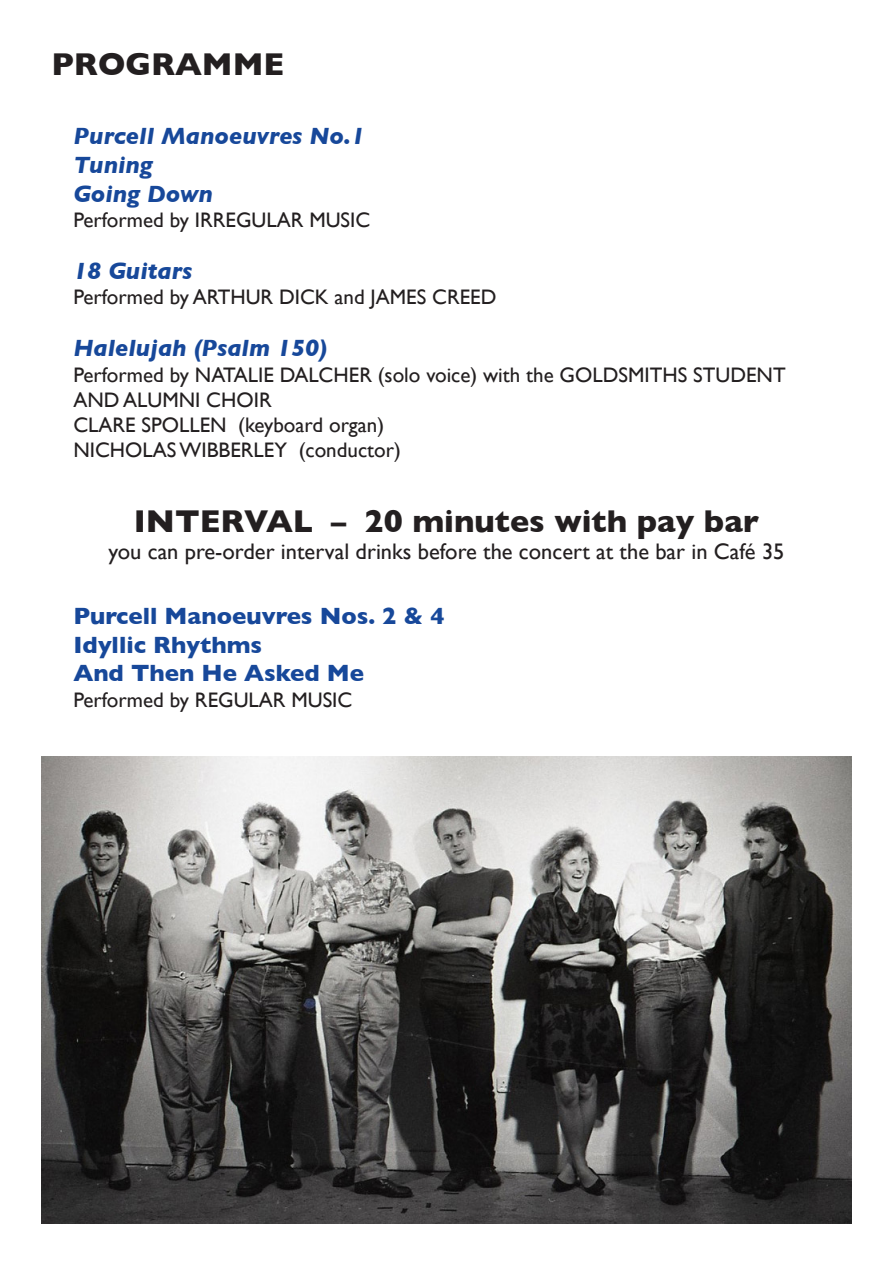
<style>
.page{position:relative;width:893px;height:1263px;background:#fff}
.page>*{position:absolute;margin:0;border:0;box-sizing:border-box;transform-origin:0 0}
.t1{font:700 32.1px "Gill Sans";color:#231f20}
.t2{font:italic 700 24px/28.8px "Gill Sans";color:#17489a}
.t3{font:700 24px/28.8px "Gill Sans";color:#17489a}
.t4{font:22.5px "Gill Sans";color:#231f20}
.t5{font:21px/25.2px "Gill Sans";color:#231f20}
.s1{font-size:30px}
</style>
<div class="page">
<img style="left:41px;top:757px;width:810px;height:466px">
<h1 class="t1" style="left:51px;top:39px;width:234px">PROGRAMME</h1>
<p class="t2" style="left:73px;top:121px;width:293px">Purcell Manoeuvres No.1<br>Tuning<br>Going Down</p>
<p class="t5" style="left:73px;top:207px;width:298px">Performed by IRREGULAR MUSIC</p>
<p class="t2" style="left:73px;top:256px;width:121px">18 Guitars</p>
<p class="t5" style="left:73px;top:284px;width:425px">Performed by ARTHUR DICK and JAMES CREED</p>
<p class="t2" style="left:73px;top:334px;width:255px">Halelujah (Psalm 150)</p>
<p class="t5" style="left:73px;top:362px;width:714px">Performed by NATALIE DALCHER (solo voice) with the GOLDSMITHS STUDENT AND ALUMNI CHOIR<br>CLARE SPOLLEN (keyboard organ)<br>NICHOLAS WIBBERLEY (conductor)</p>
<h1 class="t1" style="left:134px;top:496px;width:627px">INTERVAL <span class="s1">–</span> 20 minutes with pay bar</h1>
<p class="t4" style="left:108px;top:538px;width:677px">you can pre-order interval drinks before the concert at the bar in Café 35</p>
<p class="t3" style="left:73px;top:601px;width:373px">Purcell Manoeuvres Nos. 2 &amp; 4<br>Idyllic Rhythms<br>And Then He Asked Me</p>
<p class="t5" style="left:73px;top:687px;width:281px">Performed by REGULAR MUSIC</p>
</div>
